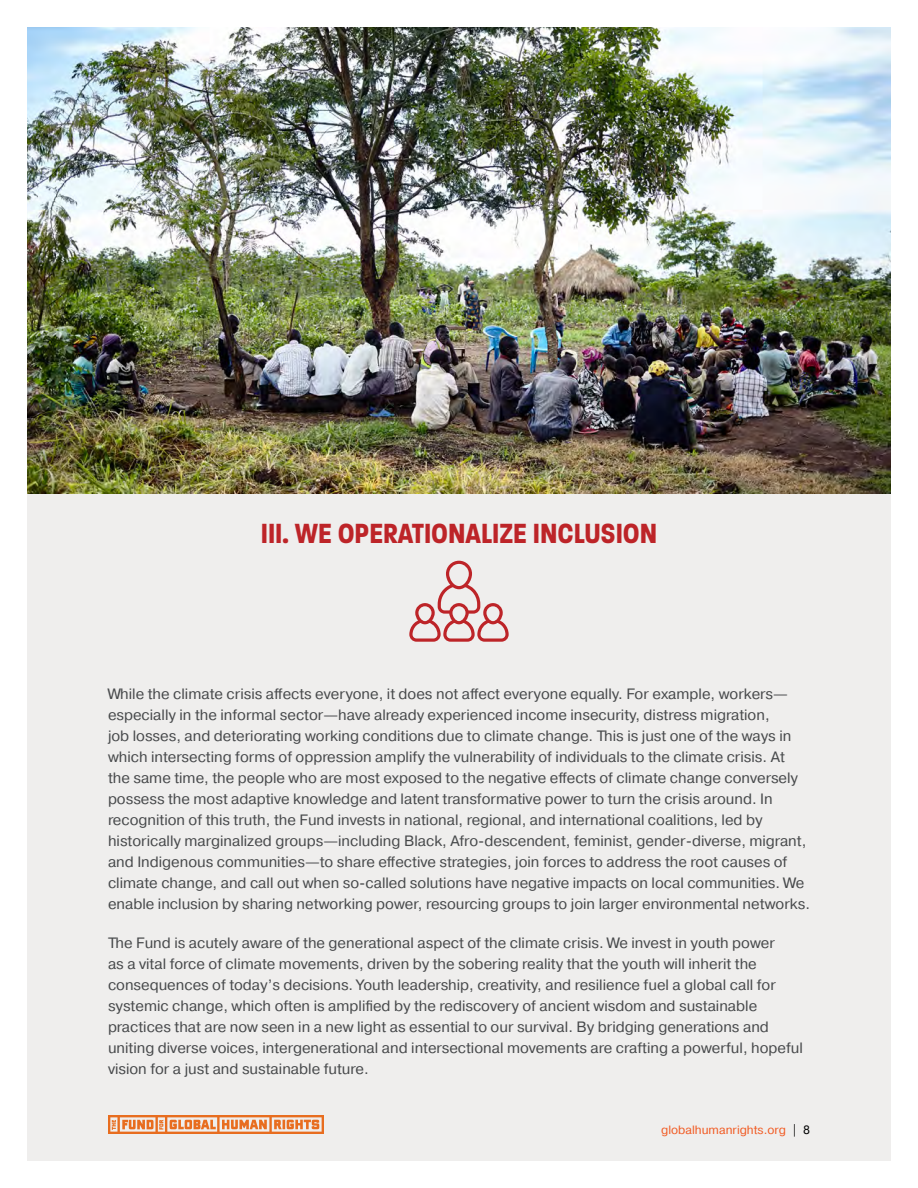
<style>
.page{position:relative;width:918px;height:1188px;background:#fff}
.page>*{position:absolute;margin:0;border:0;box-sizing:border-box;transform-origin:0 0}
.t1{font:700 30px "Paralucent Cond";color:#bd2428}
.t2{font:15px/21px "Pragmatica";color:#47494b}
.t3{font:12px "Pragmatica Web";color:#f15a22}
.s1{color:#000}
</style>
<div class="page">
<div style="left:27px;top:27px;width:864px;height:1134px;background:#efeeed"></div>
<svg style="left:409px;top:561px;width:100px;height:81px"></svg>
<img style="left:27px;top:27px;width:864px;height:466px">
<svg style="left:108px;top:1115px;width:216px;height:19px"></svg>
<h1 class="t1" style="left:261px;top:515px;width:398px">III. WE OPERATIONALIZE INCLUSION</h1>
<p class="t2" style="left:108px;top:683px;width:704px">While the climate crisis affects everyone, it does not affect everyone equally. For example, workers— especially in the informal sector—have already experienced income insecurity, distress migration,<br>job losses, and deteriorating working conditions due to climate change. This is just one of the ways in which intersecting forms of oppression amplify the vulnerability of individuals to the climate crisis. At the same time, the people who are most exposed to the negative effects of climate change conversely possess the most adaptive knowledge and latent transformative power to turn the crisis around. In recognition of this truth, the Fund invests in national, regional, and international coalitions, led by historically marginalized groups—including Black, Afro-descendent, feminist, gender-diverse, migrant, and Indigenous communities—to share effective strategies, join forces to address the root causes of climate change, and call out when so-called solutions have negative impacts on local communities. We enable inclusion by sharing networking power, resourcing groups to join larger environmental networks.</p>
<p class="t2" style="left:108px;top:932px;width:696px">The Fund is acutely aware of the generational aspect of the climate crisis. We invest in youth power<br>as a vital force of climate movements, driven by the sobering reality that the youth will inherit the consequences of today’s decisions. Youth leadership, creativity, and resilience fuel a global call for systemic change, which often is amplified by the rediscovery of ancient wisdom and sustainable practices that are now seen in a new light as essential to our survival. By bridging generations and uniting diverse voices, intergenerational and intersectional movements are crafting a powerful, hopeful vision for a just and sustainable future.</p>
<p class="t3" style="left:661px;top:1123px;width:150px">globalhumanrights.org <span class="s1">| 8</span></p>
</div>
